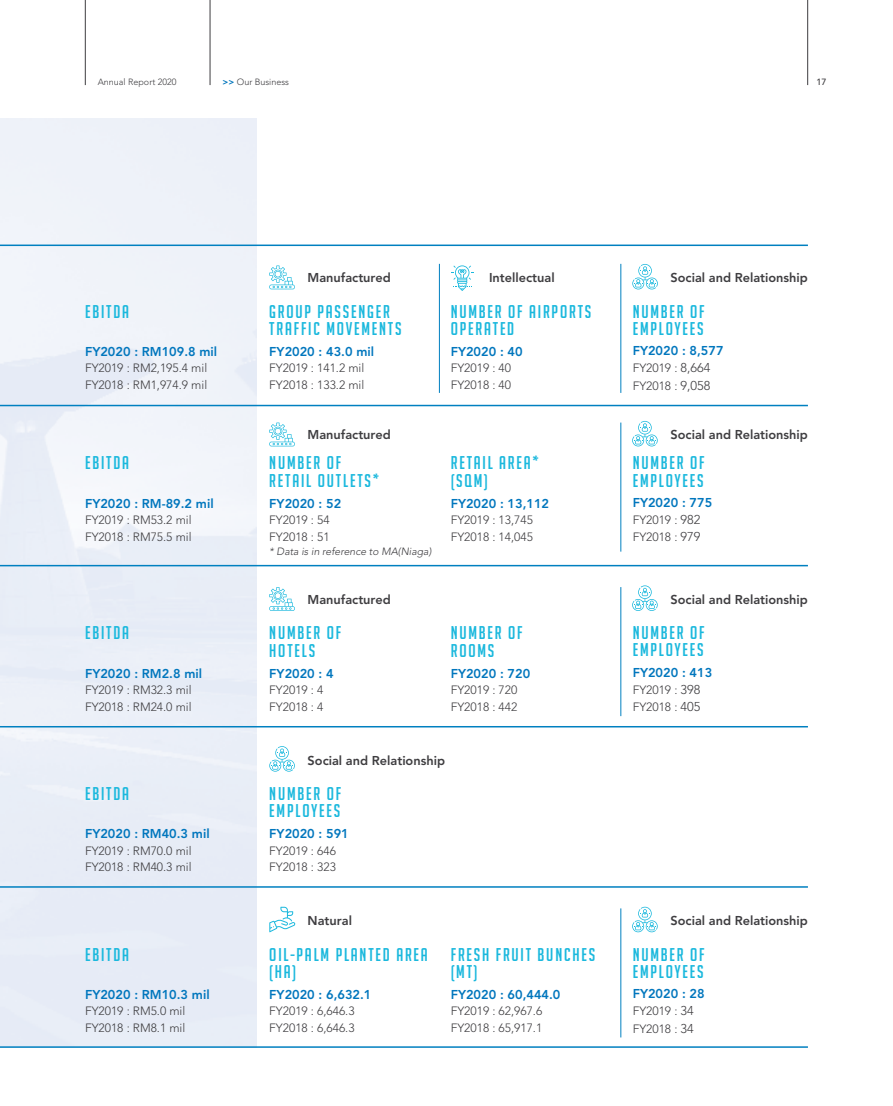
<style>
.page{position:relative;width:893px;height:1106px;background:#fff}
.page>*{position:absolute;margin:0;border:0;box-sizing:border-box;transform-origin:0 0}
.t1{font:18px/17.2px "Big Noodle Titling";letter-spacing:.1em;color:#1ab8dd}
.t2{font:800 12.75px "Avenir LT Std";color:#0076bd}
.t3{font:800 12.75px "Avenir LT Std";color:#3e3d40}
.t4{font:300 12px/16.5px "Avenir LT Std";color:#3e3d40}
.t5{font:italic 300 10.5px "Avenir LT Std";color:#3e3d40}
.t6{font:300 9px "Avenir LT Std";color:#3e3d40}
.t7{font:500 9px "Avenir LT Std";color:#3e3d40}
.s1{font-weight:800;color:#0076bd}
.s2{font-size:12.75px}
</style>
<div class="page">
<hr style="left:85px;top:0;width:1px;height:85px;background:#3e3d40">
<hr style="left:807px;top:0;width:1px;height:85px;background:#3e3d40">
<hr style="left:210px;top:0;width:1px;height:85px;background:#3e3d40">
<img style="left:0;top:118px;width:257px;height:928px">
<hr style="left:0;top:244px;width:808px;height:2px;background:#0080c0">
<hr style="left:0;top:405px;width:808px;height:1px;background:#0080c0">
<hr style="left:0;top:565px;width:808px;height:1px;background:#0080c0">
<hr style="left:0;top:726px;width:808px;height:1px;background:#0080c0">
<hr style="left:0;top:886px;width:808px;height:1px;background:#0080c0">
<hr style="left:0;top:1046px;width:808px;height:1px;background:#0080c0">
<svg style="left:269px;top:265px;width:26px;height:24px"></svg>
<svg style="left:269px;top:422px;width:26px;height:24px"></svg>
<svg style="left:269px;top:587px;width:26px;height:24px"></svg>
<hr style="left:621px;top:422px;width:1px;height:129px;background:#0080c0">
<hr style="left:621px;top:587px;width:1px;height:129px;background:#0080c0">
<hr style="left:621px;top:908px;width:1px;height:129px;background:#0080c0">
<hr style="left:621px;top:264px;width:1px;height:129px;background:#0080c0">
<hr style="left:439px;top:264px;width:1px;height:129px;background:#0080c0">
<svg style="left:451px;top:265px;width:22px;height:26px"></svg>
<svg style="left:632px;top:264px;width:26px;height:25px"></svg>
<svg style="left:632px;top:421px;width:26px;height:25px"></svg>
<svg style="left:632px;top:585px;width:26px;height:26px"></svg>
<svg style="left:269px;top:746px;width:26px;height:25px"></svg>
<svg style="left:632px;top:906px;width:26px;height:26px"></svg>
<svg style="left:269px;top:906px;width:27px;height:26px"></svg>
<p class="t6" style="left:98px;top:77px;width:80px">Annual Report 2020</p>
<p class="t6" style="left:223px;top:77px;width:68px"><span class="s1">&gt;&gt;</span> Our Business</p>
<p class="t7" style="left:816px;top:77px;width:12px">17</p>
<p class="t3" style="left:308px;top:270px;width:85px">Manufactured</p>
<p class="t3" style="left:489px;top:270px;width:67px">Intellectual</p>
<p class="t3" style="left:670px;top:270px;width:139px">Social and Relationship</p>
<h1 class="t1" style="left:85px;top:303px;width:45px">EBITDA</h1>
<h1 class="t1" style="left:269px;top:303px;width:18px">GROUP</h1>
<h1 class="t1" style="left:318px;top:303px;width:9px">PASSENGER</h1>
<h1 class="t1" style="left:269px;top:320px;width:9px">TRAFFIC</h1>
<h1 class="t1" style="left:326px;top:320px;width:10px">MOVEMENTS</h1>
<h1 class="t1" style="left:451px;top:303px;width:18px">NUMBER</h1>
<h1 class="t1" style="left:508px;top:303px;width:30px">OF AIRPORTS</h1>
<h1 class="t1" style="left:451px;top:320px;width:9px">OPERATED</h1>
<h1 class="t1" style="left:633px;top:302px;width:18px">NUMBER</h1>
<h1 class="t1" style="left:690px;top:302px;width:8px">OF</h1>
<h1 class="t1" style="left:633px;top:320px;width:9px">EMPLOYEES</h1>
<p class="t2" style="left:85px;top:344px;width:134px">FY2020 : RM109.8 mil</p>
<p class="t4" style="left:85px;top:360px;width:124px">FY2019 : RM2,195.4 mil<br>FY2018 : RM1,974.9 mil</p>
<p class="t2" style="left:269px;top:344px;width:106px">FY2020 : 43.0 mil</p>
<p class="t4" style="left:269px;top:360px;width:97px">FY2019 : 141.2 mil<br>FY2018 : 133.2 mil</p>
<p class="t2" style="left:451px;top:344px;width:73px">FY2020 : 40</p>
<p class="t4" style="left:451px;top:360px;width:62px">FY2019 : 40<br>FY2018 : 40</p>
<p class="t2" style="left:633px;top:343px;width:92px">FY2020 : 8,577</p>
<p class="t4" style="left:633px;top:360px;width:79px;line-height:17.2px">FY2019 : <span class="s2">8,664<br></span>FY2018 : <span class="s2">9,058</span></p>
<p class="t3" style="left:308px;top:427px;width:85px">Manufactured</p>
<p class="t3" style="left:670px;top:427px;width:139px">Social and Relationship</p>
<h1 class="t1" style="left:85px;top:454px;width:45px">EBITDA</h1>
<h1 class="t1" style="left:269px;top:454px;width:111px">NUMBER OF<br>RETAIL OUTLETS*</h1>
<h1 class="t1" style="left:451px;top:454px;width:90px">RETAIL AREA* (SQM)</h1>
<h1 class="t1" style="left:633px;top:454px;width:18px">NUMBER</h1>
<h1 class="t1" style="left:690px;top:454px;width:8px">OF</h1>
<h1 class="t1" style="left:633px;top:471px;width:9px">EMPLOYEES</h1>
<p class="t2" style="left:85px;top:495px;width:130px">FY2020 : RM-89.2 mil</p>
<p class="t4" style="left:85px;top:512px;width:108px">FY2019 : RM53.2 mil<br>FY2018 : RM75.5 mil</p>
<p class="t2" style="left:269px;top:495px;width:73px">FY2020 : 52</p>
<p class="t4" style="left:269px;top:512px;width:62px">FY2019 : 54<br>FY2018 : 51</p>
<p class="t2" style="left:451px;top:495px;width:100px">FY2020 : 13,112</p>
<p class="t4" style="left:451px;top:512px;width:84px">FY2019 : 13,745<br>FY2018 : 14,045</p>
<p class="t2" style="left:633px;top:495px;width:81px">FY2020 : 775</p>
<p class="t4" style="left:633px;top:511px;width:69px;line-height:17.2px">FY2019 : <span class="s2">982<br></span>FY2018 : <span class="s2">979</span></p>
<p class="t5" style="left:269px;top:545px;width:164px">* Data is in reference to MA(Niaga)</p>
<p class="t3" style="left:308px;top:592px;width:85px">Manufactured</p>
<p class="t3" style="left:670px;top:592px;width:139px">Social and Relationship</p>
<h1 class="t1" style="left:85px;top:624px;width:45px">EBITDA</h1>
<h1 class="t1" style="left:269px;top:624px;width:18px">NUMBER</h1>
<h1 class="t1" style="left:327px;top:624px;width:8px">OF</h1>
<h1 class="t1" style="left:269px;top:641px;width:9px">HOTELS</h1>
<h1 class="t1" style="left:451px;top:624px;width:18px">NUMBER</h1>
<h1 class="t1" style="left:508px;top:624px;width:8px">OF</h1>
<h1 class="t1" style="left:451px;top:641px;width:10px">ROOMS</h1>
<h1 class="t1" style="left:633px;top:624px;width:18px">NUMBER</h1>
<h1 class="t1" style="left:690px;top:624px;width:8px">OF</h1>
<h1 class="t1" style="left:633px;top:641px;width:9px">EMPLOYEES</h1>
<p class="t2" style="left:85px;top:665px;width:119px">FY2020 : RM2.8 mil</p>
<p class="t4" style="left:85px;top:681px;width:108px">FY2019 : RM32.3 mil<br>FY2018 : RM24.0 mil</p>
<p class="t2" style="left:269px;top:665px;width:66px">FY2020 : 4</p>
<p class="t4" style="left:269px;top:681px;width:56px">FY2019 : 4<br>FY2018 : 4</p>
<p class="t2" style="left:451px;top:665px;width:81px">FY2020 : 720</p>
<p class="t4" style="left:451px;top:681px;width:68px">FY2019 : 720<br>FY2018 : 442</p>
<p class="t2" style="left:633px;top:665px;width:81px">FY2020 : 413</p>
<p class="t4" style="left:633px;top:681px;width:69px;line-height:17.2px">FY2019 : <span class="s2">398<br></span>FY2018 : <span class="s2">405</span></p>
<p class="t3" style="left:308px;top:752px;width:139px">Social and Relationship</p>
<h1 class="t1" style="left:85px;top:785px;width:45px">EBITDA</h1>
<h1 class="t1" style="left:269px;top:785px;width:18px">NUMBER</h1>
<h1 class="t1" style="left:327px;top:785px;width:8px">OF</h1>
<h1 class="t1" style="left:269px;top:802px;width:9px">EMPLOYEES</h1>
<p class="t2" style="left:85px;top:826px;width:126px">FY2020 : RM40.3 mil</p>
<p class="t4" style="left:85px;top:842px;width:108px">FY2019 : RM70.0 mil<br>FY2018 : RM40.3 mil</p>
<p class="t2" style="left:269px;top:826px;width:81px">FY2020 : 591</p>
<p class="t4" style="left:269px;top:842px;width:68px">FY2019 : 646<br>FY2018 : 323</p>
<p class="t3" style="left:308px;top:913px;width:46px">Natural</p>
<p class="t3" style="left:670px;top:913px;width:139px">Social and Relationship</p>
<h1 class="t1" style="left:85px;top:945px;width:45px">EBITDA</h1>
<h1 class="t1" style="left:269px;top:945px;width:37px">OIL-PALM</h1>
<h1 class="t1" style="left:336px;top:945px;width:9px">PLANTED</h1>
<h1 class="t1" style="left:396px;top:945px;width:9px">AREA</h1>
<h1 class="t1" style="left:269px;top:962px;width:28px">(HA)</h1>
<h1 class="t1" style="left:451px;top:945px;width:16px">FRESH</h1>
<h1 class="t1" style="left:496px;top:945px;width:8px">FRUIT</h1>
<h1 class="t1" style="left:538px;top:945px;width:10px">BUNCHES</h1>
<h1 class="t1" style="left:451px;top:962px;width:28px">(MT)</h1>
<h1 class="t1" style="left:633px;top:945px;width:18px">NUMBER</h1>
<h1 class="t1" style="left:690px;top:945px;width:8px">OF</h1>
<h1 class="t1" style="left:633px;top:962px;width:9px">EMPLOYEES</h1>
<p class="t2" style="left:85px;top:986px;width:126px">FY2020 : RM10.3 mil</p>
<p class="t4" style="left:85px;top:1003px;width:102px">FY2019 : RM5.0 mil<br>FY2018 : RM8.1 mil</p>
<p class="t2" style="left:269px;top:986px;width:104px">FY2020 : 6,632.1</p>
<p class="t4" style="left:269px;top:1003px;width:87px">FY2019 : 6,646.3<br>FY2018 : 6,646.3</p>
<p class="t2" style="left:451px;top:986px;width:111px">FY2020 : 60,444.0</p>
<p class="t4" style="left:451px;top:1003px;width:93px">FY2019 : 62,967.6<br>FY2018 : 65,917.1</p>
<p class="t2" style="left:633px;top:986px;width:73px">FY2020 : 28</p>
<p class="t4" style="left:633px;top:1002px;width:63px;line-height:17.2px">FY2019 : <span class="s2">34<br></span>FY2018 : <span class="s2">34</span></p>
</div>
